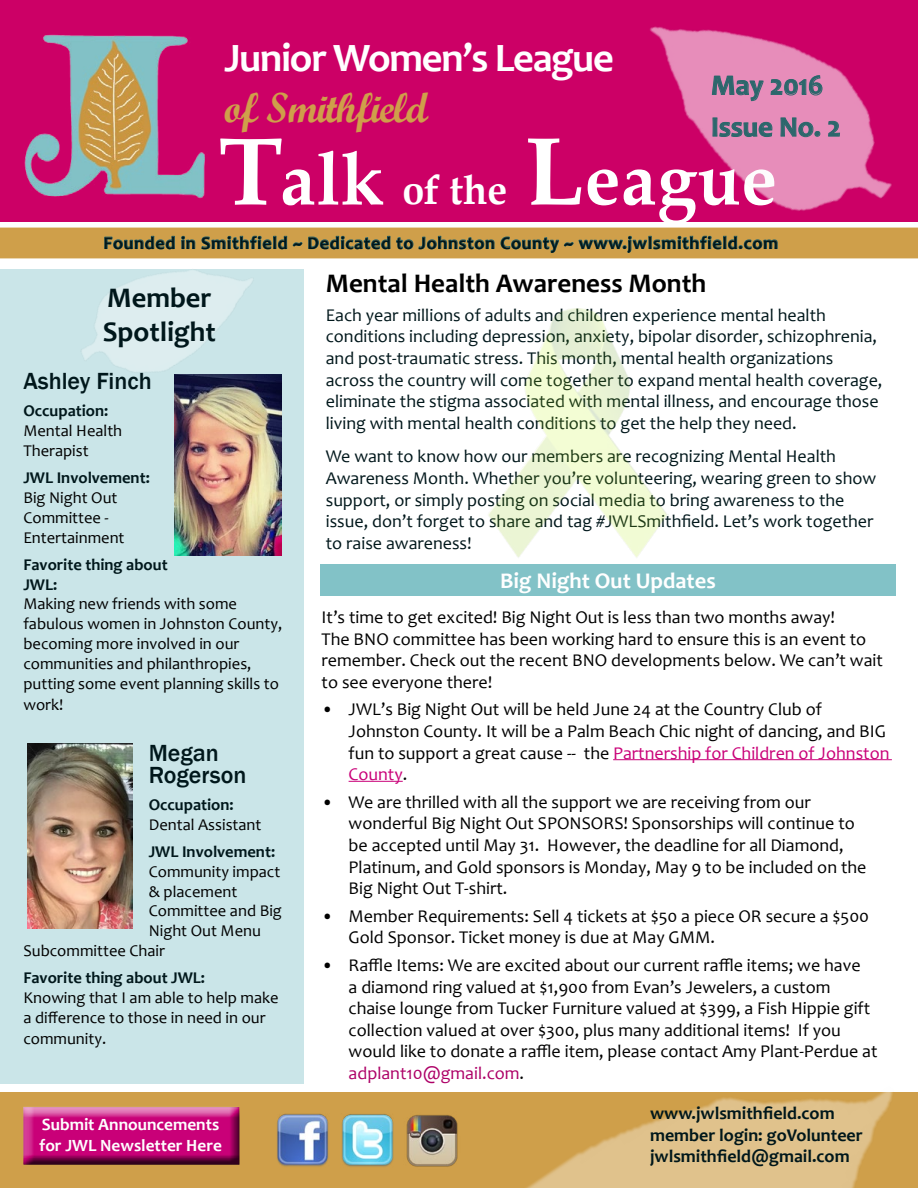
<style>
.page{position:relative;width:918px;height:1188px;background:#fff}
.page>*{position:absolute;margin:0;border:0;box-sizing:border-box;transform-origin:0 0}
.t1{font:700 74.25px "Book Antiqua";letter-spacing:.01em;color:#fff;scale:.96 1}
.t2{font:42px "Script MT Bold";letter-spacing:-.03em;color:#cf9f4a}
.t3{font:700 41.4px "Book Antiqua";color:#fff;scale:.96 1}
.t4{font:700 40.5px "Candara";letter-spacing:-.03em;color:#fff}
.t5{font:700 28.5px/41.7px "Candara";color:#2c676c}
.t6{font:700 28.5px/34.2px "Candara";color:#00171b}
.t7{font:700 27px "Candara";color:#000}
.t8{font:500 24px/21.6px "Franklin Gothic";color:#00171b}
.t9{font:700 22.5px "Candara";color:#fff}
.t10{font:18px/21.6px "Candara";color:#000}
.t11{font:18px/21.6px "Candara";color:#00171b}
.t12{font:700 18px "Candara";letter-spacing:.04em;color:#00171b}
.t13{font:700 18px/21.6px "Candara";color:#00171b}
.t14{font:700 17.25px/20.7px "Candara";color:#fff}
.t15{font:16.5px/19.8px "Candara";color:#000}
.t16{font:700 16.5px/19.8px "Candara";color:#00171b}
.s1{font-size:96.75px}
.s2{font-size:74.25px}
.s3{color:#c90078}
.s4{color:#ad0067}
</style>
<div class="page">
<img style="left:488px;top:363px;width:180px;height:195px">
<div style="left:0;top:0;width:918px;height:221px;background:#c06"></div>
<img style="left:530px;top:26px;width:388px;height:337px">
<svg style="left:712px;top:76px;width:52px;height:25px"></svg>
<svg style="left:770px;top:75px;width:53px;height:21px"></svg>
<svg style="left:712px;top:117px;width:61px;height:20px"></svg>
<svg style="left:780px;top:117px;width:41px;height:20px"></svg>
<svg style="left:828px;top:121px;width:12px;height:16px"></svg>
<div style="left:0;top:228px;width:918px;height:30px;background:#cf9f4a"></div>
<svg style="left:310px;top:236px;width:468px;height:17px"></svg>
<div style="left:0;top:269px;width:304px;height:815px;background:#cae5e8"></div>
<div style="left:0;top:1093px;width:229px;height:95px;background:#cf9f4a"></div>
<img style="left:14px;top:221px;width:296px;height:151px">
<img style="left:229px;top:1092px;width:689px;height:96px">
<img style="left:24px;top:34px;width:181px;height:165px">
<div style="left:320px;top:565px;width:576px;height:31px;background:#82c2c7"></div>
<hr style="left:613px;top:759px;width:279px;height:1px;background:#c90078">
<hr style="left:349px;top:781px;width:54px;height:1px;background:#c90078">
<div style="left:12px;top:1096px;width:236px;height:70px;background:#cf9f4a"></div>
<div style="left:17px;top:1100px;width:233px;height:66px;background:#000;opacity:.75"></div>
<svg style="left:916px;top:1170px;width:2px;height:18px"></svg>
<img style="left:27px;top:743px;width:105px;height:185px">
<img style="left:174px;top:374px;width:108px;height:182px">
<img style="left:403px;top:1112px;width:57px;height:57px">
<img style="left:340px;top:1114px;width:54px;height:53px">
<img style="left:276px;top:1114px;width:53px;height:53px">
<h3 class="t4" style="left:224px;top:33px;width:391px">Junior Women’s League</h3>
<h2 class="t2" style="left:224px;top:82px;width:205px">of Smithfield</h2>
<h3 class="t5" style="left:711px;top:64px;width:131px">May 2016<br>Issue No. 2</h3>
<h3 class="t3" style="left:219px;top:162px;width:302px"><span class="s1">T</span><span class="s2">alk</span> of the</h3>
<h1 class="t1" style="left:525px;top:129px;width:264px"><span class="s1">L</span>eague</h1>
<p class="t12" style="left:104px;top:231px;width:676px">Founded in Smithfield ~ Dedicated to Johnston County ~ www.jwlsmithfield.com</p>
<h3 class="t6" style="left:103px;top:280px;width:115px">Member<br>Spotlight</h3>
<h3 class="t7" style="left:326px;top:266px;width:382px">Mental Health Awareness Month</h3>
<p class="t11" style="left:326px;top:304px;width:558px">Each year millions of adults and children experience mental health conditions including depression, anxiety, bipolar disorder, schizophrenia, and post-traumatic stress. This month, mental health organizations across the country will come together to expand mental health coverage, eliminate the stigma associated with mental illness, and encourage those living with mental health conditions to get the help they need.</p>
<p class="t11" style="left:326px;top:446px;width:552px">We want to know how our members are recognizing Mental Health Awareness Month. Whether you’re volunteering, wearing green to show support, or simply posting on social media to bring awareness to the issue, don’t forget to share and tag #JWLSmithfield. Let’s work together to raise awareness!</p>
<h3 class="t8" style="left:23px;top:370px;width:130px">Ashley Finch</h3>
<p class="t16" style="left:23px;top:401px;width:87px">Occupation:</p>
<p class="t15" style="left:23px;top:421px;width:100px">Mental Health<br>Therapist</p>
<p class="t16" style="left:23px;top:468px;width:128px">JWL Involvement:</p>
<p class="t15" style="left:23px;top:488px;width:103px">Big Night Out<br>Committee -<br>Entertainment</p>
<p class="t16" style="left:23px;top:554px;width:146px">Favorite thing about<br>JWL:</p>
<p class="t15" style="left:23px;top:594px;width:260px">Making new friends with some fabulous women in Johnston County, becoming more involved in our communities and philanthropies, putting some event planning skills to</p>
<p class="t15" style="left:23px;top:695px;width:41px">work!</p>
<h3 class="t8" style="left:149px;top:742px;width:99px">Megan<br>Rogerson</h3>
<p class="t16" style="left:149px;top:794px;width:87px">Occupation:</p>
<p class="t15" style="left:149px;top:814px;width:114px">Dental Assistant</p>
<p class="t16" style="left:149px;top:842px;width:128px">JWL Involvement:</p>
<p class="t15" style="left:149px;top:861px;width:133px">Community impact</p>
<p class="t15" style="left:149px;top:881px;width:90px">&amp; placement</p>
<p class="t15" style="left:149px;top:901px;width:135px">Committee and Big</p>
<p class="t15" style="left:149px;top:921px;width:114px">Night Out Menu</p>
<p class="t15" style="left:23px;top:941px;width:143px">Subcommittee Chair</p>
<p class="t16" style="left:23px;top:968px;width:183px">Favorite thing about JWL:</p>
<p class="t15" style="left:23px;top:988px;width:257px">Knowing that I am able to help make a difference to those in need in our</p>
<p class="t15" style="left:23px;top:1029px;width:84px">community.</p>
<p class="t9" style="left:500px;top:567px;width:217px">Big Night Out Updates</p>
<p class="t10" style="left:322px;top:606px;width:563px">It’s time to get excited! Big Night Out is less than two months away!<br>The BNO committee has been working hard to ensure this is an event to remember. Check out the recent BNO developments below. We can’t wait to see everyone there!</p>
<p class="t10" style="left:349px;top:699px;width:542px;text-indent:-27px">• JWL’s Big Night Out will be held June 24 at the Country Club of Johnston County. It will be a Palm Beach Chic night of dancing, and BIG fun to support a great cause -- the <span class="s3">Partnership for Children of Johnston County</span>.</p>
<p class="t10" style="left:349px;top:791px;width:519px;text-indent:-27px">• We are thrilled with all the support we are receiving from our wonderful Big Night Out SPONSORS! Sponsorships will continue to be accepted until May 31. However, the deadline for all Diamond, Platinum, and Gold sponsors is Monday, May 9 to be included on the Big Night Out T-shirt.</p>
<p class="t10" style="left:349px;top:905px;width:522px;text-indent:-27px">• Member Requirements: Sell 4 tickets at $50 a piece OR secure a $500<br>Gold Sponsor. Ticket money is due at May GMM.</p>
<p class="t10" style="left:349px;top:954px;width:530px;text-indent:-27px">• Raffle Items: We are excited about our current raffle items; we have<br>a diamond ring valued at $1,900 from Evan’s Jewelers, a custom chaise lounge from Tucker Furniture valued at $399, a Fish Hippie gift collection valued at over $300, plus many additional items! If you would like to donate a raffle item, please contact Amy Plant-Perdue at <span class="s4">adplant10@gmail.com</span>.</p>
<p class="t14" style="left:39px;top:1114px;width:184px">Submit Announcements for JWL Newsletter Here</p>
<p class="t13" style="left:650px;top:1102px;width:214px">www.jwlsmithfield.com member login: goVolunteer jwlsmithfield@gmail.com</p>
</div>
